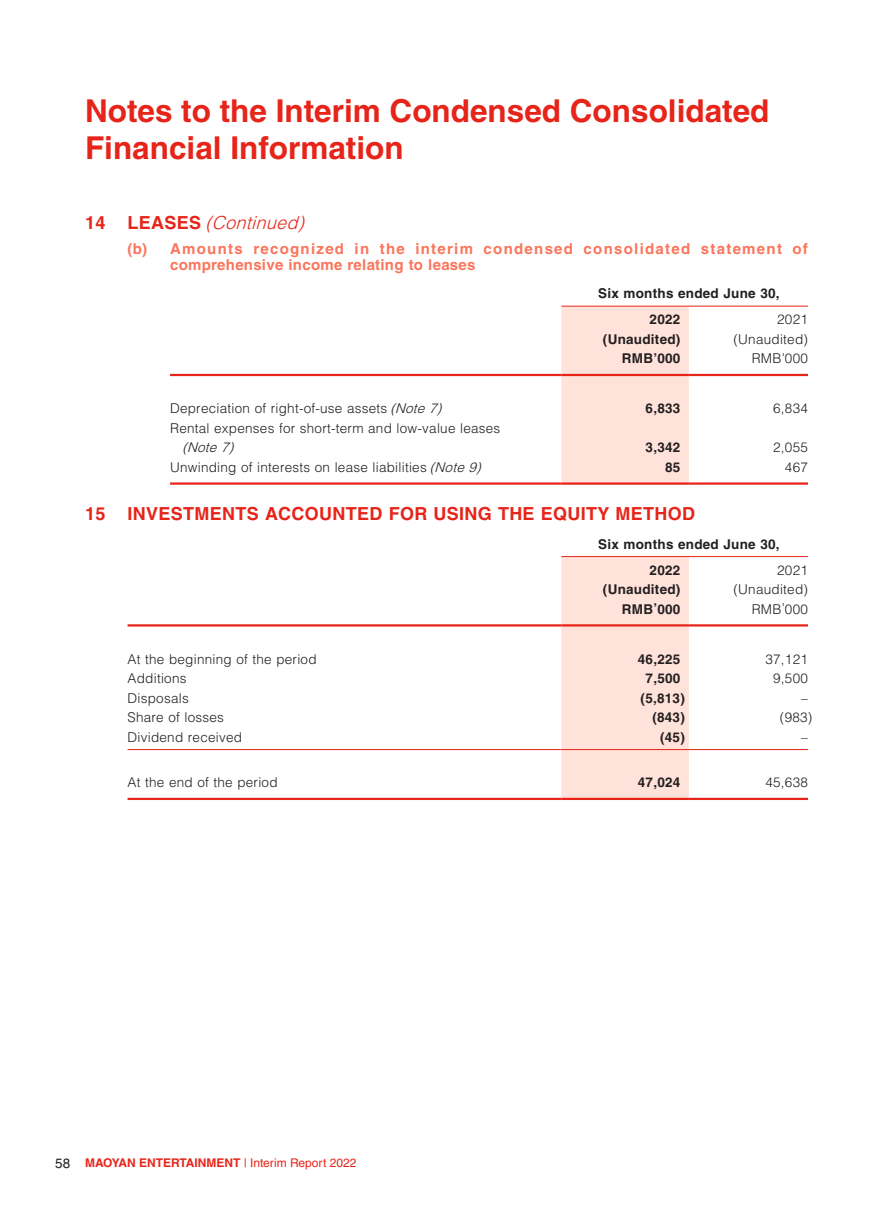
<style>
.page{position:relative;width:893px;height:1212px;background:#fff}
.page>*{position:absolute;margin:0;border:0;box-sizing:border-box;transform-origin:0 0}
.t1{font:700 31.5px/37.8px "Helvetica LT Std";color:#e72419}
.t2{font:700 18px "Helvetica LT Std";letter-spacing:.02em;color:#e72419}
.t3{font:italic 300 18px "Helvetica LT Std";color:#e72419}
.t4{font:700 15px/16.5px "Helvetica LT Std";letter-spacing:.085em;color:#fb755b}
.t5{font:300 13.5px "Helvetica LT Std";letter-spacing:.02em;color:#231f20}
.t6{font:700 13.5px/26px "Helvetica LT Std";letter-spacing:.02em;color:#231f20}
.t7{font:italic 300 13.5px "Helvetica LT Std";color:#231f20}
.t8{font:700 12px "Helvetica LT Std";color:#e72419}
.s1{font-weight:700;font-style:normal}
.s2{font-style:italic}
.s3{font-weight:400;font-size:13.5px;color:#231f20}
.s4{font-weight:400}
</style>
<div class="page">
<div style="left:561px;top:307px;width:128px;height:175px;background:#ffe2da"></div>
<hr style="left:561px;top:306px;width:247px;height:1px;background:#e72419">
<hr style="left:170px;top:374px;width:391px;height:2px;background:#e72419">
<hr style="left:561px;top:374px;width:128px;height:2px;background:#e72419">
<hr style="left:689px;top:374px;width:119px;height:2px;background:#e72419">
<hr style="left:170px;top:482px;width:391px;height:3px;background:#e72419">
<hr style="left:561px;top:482px;width:128px;height:3px;background:#e72419">
<hr style="left:689px;top:482px;width:119px;height:3px;background:#e72419">
<div style="left:561px;top:557px;width:128px;height:241px;background:#ffe2da"></div>
<hr style="left:561px;top:556px;width:247px;height:1px;background:#e72419">
<hr style="left:128px;top:624px;width:433px;height:2px;background:#e72419">
<hr style="left:561px;top:624px;width:128px;height:2px;background:#e72419">
<hr style="left:689px;top:624px;width:119px;height:2px;background:#e72419">
<hr style="left:128px;top:749px;width:433px;height:1px;background:#e72419">
<hr style="left:561px;top:749px;width:128px;height:1px;background:#e72419">
<hr style="left:689px;top:749px;width:119px;height:1px;background:#e72419">
<hr style="left:128px;top:798px;width:433px;height:2px;background:#e72419">
<hr style="left:561px;top:798px;width:128px;height:2px;background:#e72419">
<hr style="left:689px;top:798px;width:119px;height:2px;background:#e72419">
<h1 class="t1" style="left:85px;top:91px;width:686px">Notes to the Interim Condensed Consolidated<br>Financial Information</h1>
<h2 class="t3" style="left:85px;top:211px;width:226px"><span class="s1">1 4 L E A S E S</span> (Continued)</h2>
<p class="t4" style="left:170px;top:240px;width:639px;text-indent:-43px">(b) Amounts recognized in the interim condensed consolidated statement of comprehensive income relating to leases</p>
<p class="t6" style="left:650px;top:280px;width:131px;text-indent:-51px">Six months ended June 30,<br>2022</p>
<p class="t5" style="left:777px;top:311px;width:32px">2021</p>
<p class="t6" style="left:603px;top:326px;width:79px">(Unaudited)</p>
<p class="t5" style="left:733px;top:331px;width:76px">(Unaudited)</p>
<p class="t6" style="left:622px;top:345px;width:60px">RMB’000</p>
<p class="t5" style="left:752px;top:350px;width:58px">RMB’000</p>
<p class="t5" style="left:170px;top:400px;width:277px">Depreciation of right-of-use assets <span class="s2">(Note7)</span></p>
<p class="t6" style="left:646px;top:395px;width:36px">6,833</p>
<p class="t5" style="left:773px;top:400px;width:36px">6,834</p>
<p class="t5" style="left:170px;top:420px;width:332px">Rental expenses for short-term and low-value leases</p>
<p class="t7" style="left:182px;top:439px;width:57px">(Note7)</p>
<p class="t6" style="left:646px;top:434px;width:36px">3,342</p>
<p class="t5" style="left:773px;top:439px;width:36px">2,055</p>
<p class="t5" style="left:170px;top:459px;width:317px">Unwinding of interests on lease liabilities <span class="s2">(Note9)</span></p>
<p class="t6" style="left:665px;top:454px;width:17px">85</p>
<p class="t5" style="left:785px;top:459px;width:25px">467</p>
<h2 class="t2" style="left:85px;top:503px;width:612px">15 INVESTMENTS ACCOUNTED FOR USING THE EQUITY METHOD</h2>
<p class="t6" style="left:650px;top:531px;width:131px;text-indent:-51px">Six months ended June 30,<br>2022</p>
<p class="t5" style="left:777px;top:561px;width:32px">2021</p>
<p class="t6" style="left:603px;top:576px;width:79px">(Unaudited)</p>
<p class="t5" style="left:733px;top:581px;width:76px">(Unaudited)</p>
<p class="t6" style="left:622px;top:596px;width:60px">RMB’000</p>
<p class="t5" style="left:752px;top:600px;width:58px">RMB’000</p>
<p class="t5" style="left:128px;top:651px;width:191px">At the beginning of the period</p>
<p class="t6" style="left:638px;top:646px;width:44px">46,225</p>
<p class="t5" style="left:765px;top:651px;width:44px">37,121</p>
<p class="t5" style="left:128px;top:670px;width:60px">Additions</p>
<p class="t6" style="left:646px;top:665px;width:36px">7,500</p>
<p class="t5" style="left:773px;top:670px;width:36px">9,500</p>
<p class="t5" style="left:128px;top:689px;width:63px">Disposals</p>
<p class="t6" style="left:641px;top:685px;width:46px">(5,813)</p>
<p class="t5" style="left:801px;top:689px;width:8px">–</p>
<p class="t5" style="left:128px;top:709px;width:98px">Share of losses</p>
<p class="t6" style="left:652px;top:704px;width:34px">(843)</p>
<p class="t5" style="left:780px;top:709px;width:34px">(983)</p>
<p class="t5" style="left:128px;top:728px;width:116px">Dividend received</p>
<p class="t6" style="left:660px;top:724px;width:26px">(45)</p>
<p class="t5" style="left:801px;top:728px;width:8px">–</p>
<p class="t5" style="left:128px;top:774px;width:152px">At the end of the period</p>
<p class="t6" style="left:638px;top:769px;width:44px">47,024</p>
<p class="t5" style="left:765px;top:774px;width:44px">45,638</p>
<p class="t8" style="left:55px;top:1155px;width:303px"><span class="s3">58</span> MAOYAN ENTERTAINMENT <span class="s4">| Interim Report 2022</span></p>
</div>
